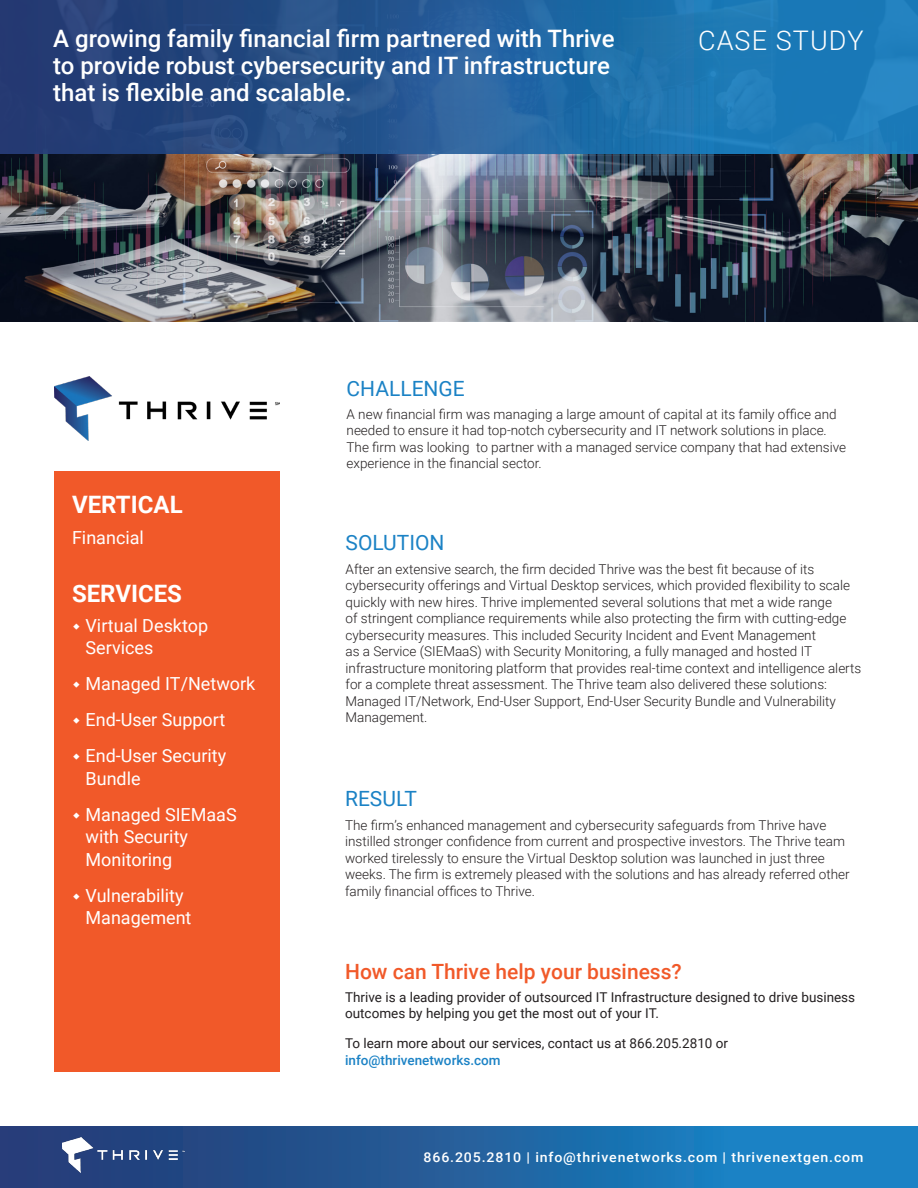
<style>
.page{position:relative;width:918px;height:1188px;background:#fff}
.page>*{position:absolute;margin:0;border:0;box-sizing:border-box;transform-origin:0 0}
.t1{font:300 27px "Roboto";letter-spacing:.04em;color:#fff}
.t2{font:500 24px/27px "Roboto";color:#fff}
.t3{font:700 24px "Roboto";color:#fff}
.t4{font:500 21px "Roboto";color:#f15929}
.t5{font:21px "Roboto";color:#1b82c5}
.t6{font:18px/22.5px "Roboto";color:#fff}
.t7{font:300 13.5px/16.5px "Roboto";color:#231f20}
.t8{font:13.5px/16.5px "Roboto";color:#231f20}
.t9{font:500 13.5px "Roboto";letter-spacing:.06em;color:#fff;scale:1.05 1}
.t10{font:500 13.5px "Roboto";color:#1b82c5}
</style>
<div class="page">
<div style="left:54px;top:471px;width:226px;height:601px;background:#f15929"></div>
<img style="left:0;top:153px;width:918px;height:169px">
<img style="left:54px;top:377px;width:226px;height:64px">
<div style="left:0;top:1127px;width:918px;height:61px;background:linear-gradient(to right,#273770,#198bce)"></div>
<img style="left:62px;top:1137px;width:123px;height:35px">
<svg style="left:0;top:0;width:918px;height:153px;background:#235f99"></svg>
<p class="t2" style="left:53px;top:24px;width:563px">A growing family financial firm partnered with Thrive to provide robust cybersecurity and IT infrastructure that is flexible and scalable.</p>
<p class="t1" style="left:698px;top:21px;width:167px">CASE STUDY</p>
<p class="t3" style="left:72px;top:488px;width:112px">VERTICAL</p>
<p class="t6" style="left:72px;top:526px;width:73px">Financial</p>
<p class="t3" style="left:72px;top:577px;width:112px">SERVICES</p>
<p class="t6" style="left:86px;top:613px;width:124px">Virtual Desktop<br>Services</p>
<p class="t6" style="left:86px;top:672px;width:171px">Managed IT/Network</p>
<p class="t6" style="left:86px;top:708px;width:141px">End-User Support</p>
<p class="t6" style="left:86px;top:744px;width:142px">End-User Security<br>Bundle</p>
<p class="t6" style="left:86px;top:802px;width:153px">Managed SIEMaaS with Security<br>Monitoring</p>
<p class="t6" style="left:86px;top:883px;width:108px">Vulnerability<br>Management</p>
<p class="t5" style="left:347px;top:373px;width:120px">CHALLENGE</p>
<p class="t7" style="left:347px;top:405px;width:501px">A new financial firm was managing a large amount of capital at its family office and needed to ensure it had top-notch cybersecurity and IT network solutions in place.<br>The firm was looking to partner with a managed service company that had extensive experience in the financial sector.</p>
<p class="t5" style="left:346px;top:528px;width:100px">SOLUTION</p>
<p class="t7" style="left:346px;top:560px;width:517px">After an extensive search, the firm decided Thrive was the best fit because of its cybersecurity offerings and Virtual Desktop services, which provided flexibility to scale quickly with new hires. Thrive implemented several solutions that met a wide range<br>of stringent compliance requirements while also protecting the firm with cutting-edge cybersecurity measures. This included Security Incident and Event Management<br>as a Service (SIEMaaS) with Security Monitoring, a fully managed and hosted IT infrastructure monitoring platform that provides real-time context and intelligence alerts for a complete threat assessment. The Thrive team also delivered these solutions:<br>Managed IT/Network, End-User Support, End-User Security Bundle and Vulnerability Management.</p>
<p class="t5" style="left:345px;top:784px;width:73px">RESULT</p>
<p class="t7" style="left:345px;top:816px;width:506px">The firm’s enhanced management and cybersecurity safeguards from Thrive have instilled stronger confidence from current and prospective investors. The Thrive team worked tirelessly to ensure the Virtual Desktop solution was launched in just three weeks. The firm is extremely pleased with the solutions and has already referred other family financial offices to Thrive.</p>
<p class="t4" style="left:345px;top:957px;width:338px">How can Thrive help your business?</p>
<p class="t8" style="left:345px;top:988px;width:512px">Thrive is a leading provider of outsourced IT Infrastructure designed to drive business outcomes by helping you get the most out of your IT.</p>
<p class="t8" style="left:345px;top:1035px;width:385px">To learn more about our services, contact us at 866.205.2810 or</p>
<p class="t10" style="left:345px;top:1051px;width:157px">info@thrivenetworks.com</p>
<p class="t9" style="left:424px;top:1148px;width:421px">866.205.2810 | info@thrivenetworks.com | thrivenextgen.com</p>
</div>
